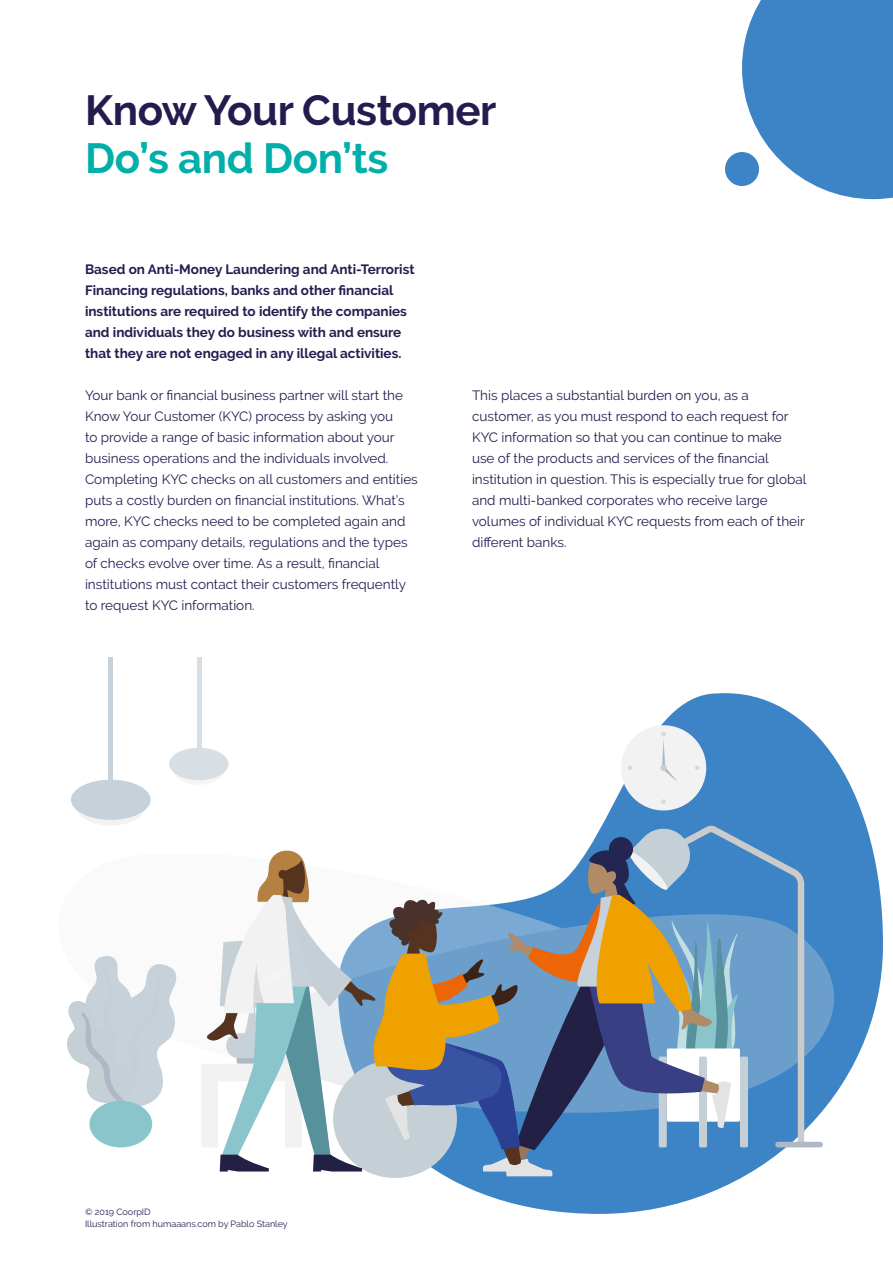
<style>
.page{position:relative;width:893px;height:1263px;background:#fff}
.page>*{position:absolute;margin:0;border:0;box-sizing:border-box;transform-origin:0 0}
.t1{font:700 42px "Raleway";letter-spacing:-.01em;color:#231d4f}
.t2{font:700 42px "Raleway";letter-spacing:-.01em;color:#00afa9}
.t3{font:13.5px/21px "Raleway";color:#231d4f}
.t4{font:700 13.5px/21px "Raleway";color:#231d4f}
.t5{font:9px/12px "Raleway";color:#231d4f}
</style>
<div class="page">
<svg style="left:380px;top:693px;width:503px;height:521px"></svg>
<svg style="left:742px;top:0;width:151px;height:199px;background:#5493cc"></svg>
<div style="left:725px;top:152px;width:34px;height:34px;background:#3c84c5;border-radius:50%"></div>
<div style="left:621px;top:725px;width:85px;height:85px;background:#f2f2f2;border-radius:50%"></div>
<svg style="left:627px;top:765px;width:5px;height:5px"></svg>
<svg style="left:695px;top:765px;width:5px;height:5px"></svg>
<svg style="left:661px;top:799px;width:5px;height:5px"></svg>
<svg style="left:661px;top:732px;width:16px;height:49px"></svg>
<div style="left:660px;top:765px;width:7px;height:6px;background:#c5cfd6;border-radius:50%"></div>
<svg style="left:804px;top:878px;width:30px;height:235px;background:#508fc7"></svg>
<div style="left:77px;top:789px;width:68px;height:36px;background:#f2f2f2;border-radius:50%"></div>
<div style="left:71px;top:780px;width:80px;height:40px;background:#c7d1d9;border-radius:50%"></div>
<hr style="left:109px;top:657px;width:4px;height:128px;background:#c7d1d9">
<div style="left:173px;top:755px;width:51px;height:30px;background:#f2f2f2;border-radius:50%"></div>
<div style="left:169px;top:748px;width:60px;height:32px;background:#d7dee4;border-radius:50%"></div>
<hr style="left:197px;top:657px;width:4px;height:109px;background:#d7dee4">
<div style="left:775px;top:1142px;width:48px;height:5px;background:#afb9c5;border-radius:2px"></div>
<svg style="left:67px;top:956px;width:110px;height:153px"></svg>
<div style="left:89px;top:1101px;width:63px;height:46px;background:#8ac5cb;border-radius:50%"></div>
<svg style="left:202px;top:825px;width:602px;height:351px"></svg>
<h1 class="t1" style="left:85px;top:86px;width:413px">Know Your Customer</h1>
<h1 class="t2" style="left:85px;top:134px;width:305px">Do’s and Don’ts</h1>
<p class="t4" style="left:85px;top:259px;width:331px">Based on Anti-Money Laundering and Anti-Terrorist Financing regulations, banks and other financial institutions are required to identify the companies and individuals they do business with and ensure that they are not engaged in any illegal activities.</p>
<p class="t3" style="left:85px;top:385px;width:334px">Your bank or financial business partner will start the Know Your Customer (KYC) process by asking you<br>to provide a range of basic information about your business operations and the individuals involved.<br>Completing KYC checks on all customers and entities puts a costly burden on financial institutions. What’s more, KYC checks need to be completed again and again as company details, regulations and the types of checks evolve over time. As a result, financial institutions must contact their customers frequently to request KYC information.</p>
<p class="t3" style="left:472px;top:385px;width:336px">This places a substantial burden on you, as a customer, as you must respond to each request for KYC information so that you can continue to make use of the products and services of the financial institution in question. This is especially true for global and multi-banked corporates who receive large volumes of individual KYC requests from each of their different banks.</p>
<p class="t5" style="left:85px;top:1205px;width:204px">© 2019 CoorpID<br>Illustration from humaaans.com by Pablo Stanley</p>
</div>
